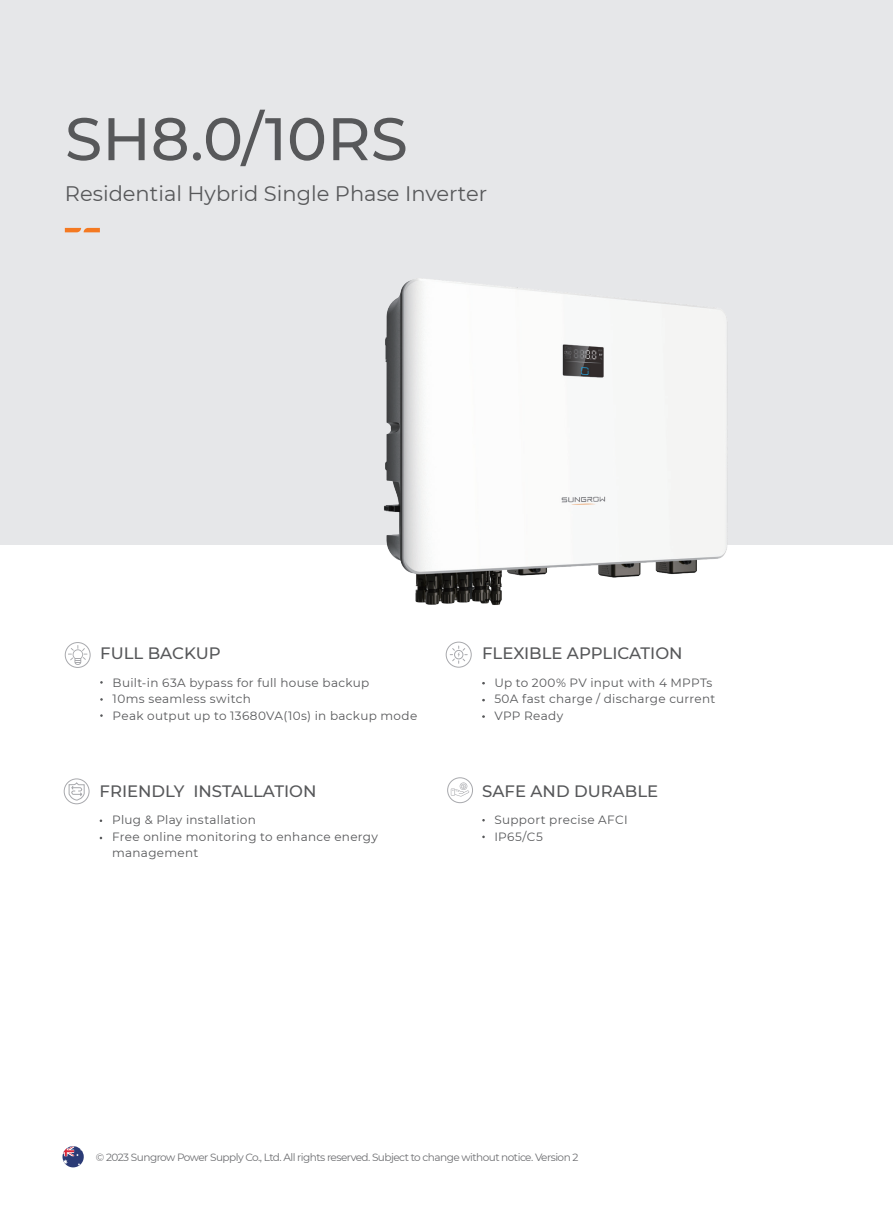
<style>
.page{position:relative;width:893px;height:1212px;background:#fff}
.page>*{position:absolute;margin:0;border:0;box-sizing:border-box;transform-origin:0 0}
.t1{font:500 60px "Montserrat";color:#57585a}
.t2{font:21px "Montserrat";color:#57585a}
.t3{font:500 16.5px "Montserrat";color:#57585a}
.t4{font:12px/16.5px "Montserrat";letter-spacing:.025em;color:#57585a}
.t5{font:10.5px "Montserrat";letter-spacing:-.05em;color:#6c6d70}
</style>
<div class="page">
<svg style="left:63px;top:1146px;width:21px;height:21px"></svg>
<div style="left:0;top:0;width:893px;height:544px;background:#e6e7e9"></div>
<svg style="left:65px;top:228px;width:35px;height:4px"></svg>
<svg style="left:449px;top:645px;width:19px;height:19px"></svg>
<div style="left:446px;top:642px;width:26px;height:25px;border:1px solid #a8a9ad;border-radius:50%"></div>
<div style="left:65px;top:642px;width:26px;height:26px;border:1px solid #a8a9ad;border-radius:50%"></div>
<svg style="left:68px;top:645px;width:19px;height:20px"></svg>
<div style="left:64px;top:778px;width:25px;height:26px;border:1px solid #a8a9ad;border-radius:50%"></div>
<svg style="left:68px;top:782px;width:17px;height:19px"></svg>
<div style="left:447px;top:777px;width:26px;height:26px;border:1px solid #a8a9ad;border-radius:50%"></div>
<svg style="left:451px;top:782px;width:18px;height:14px"></svg>
<img style="left:264px;top:278px;width:530px;height:327px">
<p class="t1" style="left:65px;top:97px;width:344px">SH8.0/10RS</p>
<p class="t2" style="left:65px;top:179px;width:424px">Residential Hybrid Single Phase Inverter</p>
<p class="t3" style="left:100px;top:642px;width:122px">FULL BACKUP</p>
<p class="t3" style="left:482px;top:642px;width:202px">FLEXIBLE APPLICATION</p>
<p class="t4" style="left:113px;top:674px;width:258px">Built-in 63A bypass for full house backup</p>
<p class="t4" style="left:113px;top:690px;width:140px">10ms seamless switch</p>
<p class="t4" style="left:113px;top:707px;width:306px">Peak output up to 13680VA(10s) in backup mode</p>
<p class="t4" style="left:494px;top:674px;width:220px">Up to 200% PV input with 4 MPPTs</p>
<p class="t4" style="left:494px;top:690px;width:222px">50A fast charge / discharge current</p>
<p class="t4" style="left:494px;top:707px;width:70px">VPP Ready</p>
<p class="t3" style="left:100px;top:780px;width:218px">FRIENDLY INSTALLATION</p>
<p class="t3" style="left:482px;top:780px;width:177px">SAFE AND DURABLE</p>
<p class="t4" style="left:112px;top:811px;width:145px">Plug &amp; Play installation</p>
<p class="t4" style="left:112px;top:828px;width:267px">Free online monitoring to enhance energy management</p>
<p class="t4" style="left:494px;top:811px;width:135px">Support precise AFCI</p>
<p class="t4" style="left:494px;top:828px;width:50px">IP65/C5</p>
<p class="t5" style="left:96px;top:1149px;width:484px">© 2023 Sungrow Power Supply Co., Ltd. All rights reserved. Subject to change without notice. Version 2</p>
</div>
